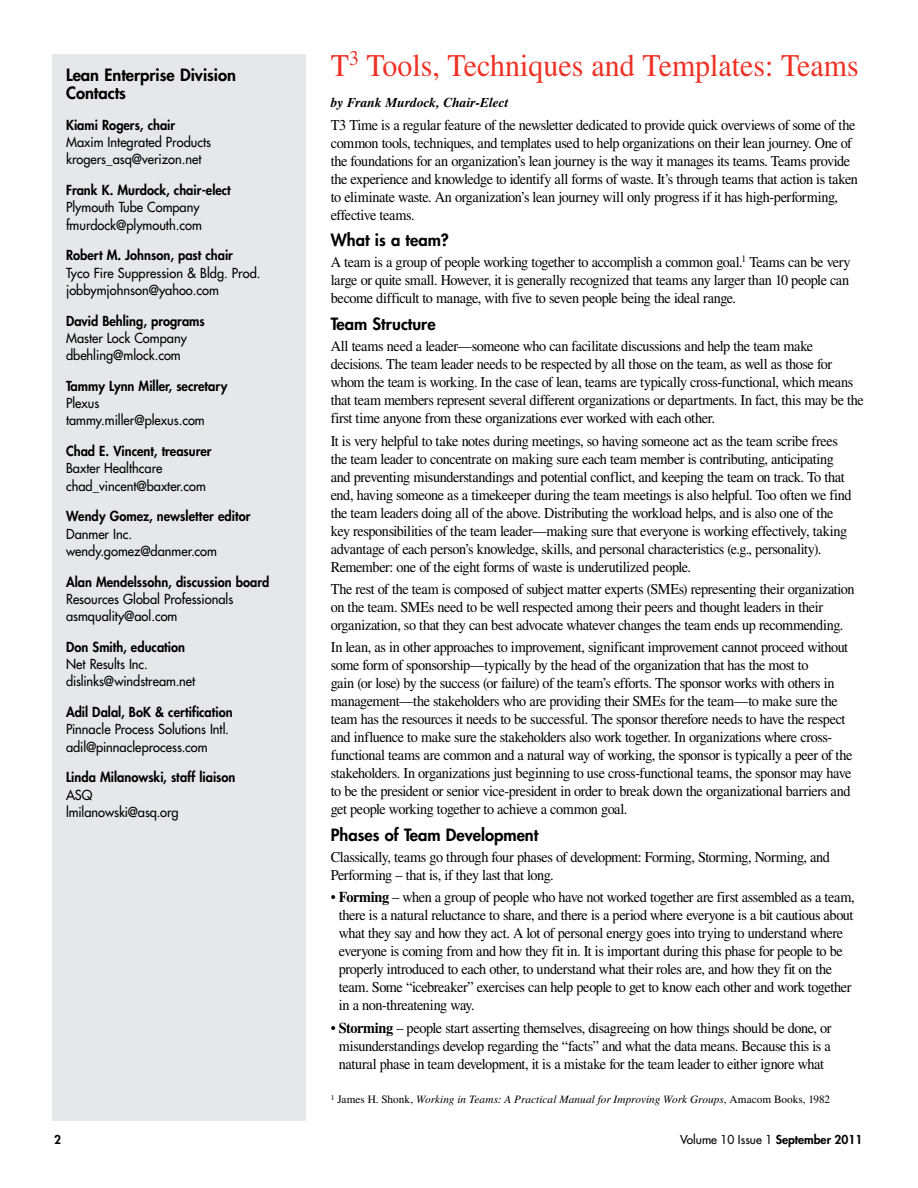
<style>
.page{position:relative;width:918px;height:1188px;background:#fff}
.page>*{position:absolute;margin:0;border:0;box-sizing:border-box;transform-origin:0 0}
.t1{font:31.5px "Times LT Std";color:#ee3124;scale:.95 1}
.t2{font:800 16.5px/18px "Futura Std";color:#000}
.t3{font:15px/18px "Times LT Std";letter-spacing:-.03em;color:#000;scale:.95 1}
.t4{font:500 13.5px/17.2px "Futura Std";color:#000;scale:.95 1}
.t5{font:800 13.5px "Futura Std";color:#000;scale:.95 1}
.t6{font:italic 700 13.5px "Times LT Std";color:#000}
.t7{font:500 12px "Futura Std";color:#000}
.t8{font:800 12px "Futura Std";color:#000}
.t9{font:italic 11.25px "Times LT Std";color:#000}
.s1{font-weight:700}
.s2{font-style:normal}
.s3{font-weight:800}
</style>
<div class="page">
<div style="left:53px;top:54px;width:253px;height:1066px;background:#e6e7e8"></div>
<p class="t2" style="left:66px;top:66px;width:171px">Lean Enterprise Division<br>Contacts</p>
<p class="t5" style="left:66px;top:116px;width:116px">Kiami Rogers, chair</p>
<p class="t4" style="left:66px;top:134px;width:154px">Maxim Integrated Products krogers_asq@verizon.net</p>
<p class="t5" style="left:66px;top:182px;width:175px">Frank K. Murdock, chair-elect</p>
<p class="t4" style="left:66px;top:199px;width:144px">Plymouth Tube Company fmurdock@plymouth.com</p>
<p class="t5" style="left:66px;top:247px;width:177px">Robert M. Johnson, past chair</p>
<p class="t4" style="left:66px;top:264px;width:206px">Tyco Fire Suppression &amp; Bldg. Prod. jobbymjohnson@yahoo.com</p>
<p class="t5" style="left:66px;top:312px;width:148px">David Behling, programs</p>
<p class="t4" style="left:66px;top:329px;width:129px">Master Lock Company dbehling@mlock.com</p>
<p class="t5" style="left:66px;top:377px;width:171px">Tammy Lynn Miller, secretary</p>
<p class="t4" style="left:66px;top:395px;width:148px">Plexus tammy.miller@plexus.com</p>
<p class="t5" style="left:66px;top:443px;width:155px">Chad E. Vincent, treasurer</p>
<p class="t4" style="left:66px;top:460px;width:149px">Baxter Healthcare chad_vincent@baxter.com</p>
<p class="t5" style="left:66px;top:508px;width:196px">Wendy Gomez, newsletter editor</p>
<p class="t4" style="left:66px;top:525px;width:160px">Danmer Inc. wendy.gomez@danmer.com</p>
<p class="t5" style="left:66px;top:573px;width:215px">Alan Mendelssohn, discussion board</p>
<p class="t4" style="left:66px;top:590px;width:178px">Resources Global Professionals asmquality@aol.com</p>
<p class="t5" style="left:66px;top:638px;width:127px">Don Smith, education</p>
<p class="t4" style="left:66px;top:656px;width:138px">Net Results Inc. dislinks@windstream.net</p>
<p class="t5" style="left:66px;top:704px;width:177px">Adil Dalal, BoK &amp; certification</p>
<p class="t4" style="left:66px;top:721px;width:173px">Pinnacle Process Solutions Intl. adil@pinnacleprocess.com</p>
<p class="t5" style="left:66px;top:769px;width:180px">Linda Milanowski, staff liaison</p>
<p class="t4" style="left:66px;top:786px;width:120px">ASQ lmilanowski@asq.org</p>
<h1 class="t1" style="left:331px;top:47px;width:557px">T<sup>3</sup> Tools, Techniques and Templates: Teams</h1>
<p class="t6" style="left:331px;top:95px;width:179px">by Frank Murdock, Chair-Elect</p>
<p class="t3" style="left:331px;top:115px;width:556px">T3 Time is a regular feature of the newsletter dedicated to provide quick overviews of some of the common tools, techniques, and templates used to help organizations on their lean journey. One of the foundations for an organization’s lean journey is the way it manages its teams. Teams provide the experience and knowledge to identify all forms of waste. It’s through teams that action is taken to eliminate waste. An organization’s lean journey will only progress if it has high-performing, effective teams.</p>
<p class="t2" style="left:331px;top:231px;width:120px">What is a team?</p>
<p class="t3" style="left:331px;top:253px;width:549px;text-align:justify">A team is a group of people working together to accomplish a common goal.<sup>1</sup> Teams can be very large or quite small. However, it is generally recognized that teams any larger than 10 people can become difficult to manage, with five to seven people being the ideal range.</p>
<p class="t2" style="left:331px;top:315px;width:106px">Team Structure</p>
<p class="t3" style="left:331px;top:337px;width:563px">All teams need a leader—someone who can facilitate discussions and help the team make decisions. The team leader needs to be respected by all those on the team, as well as those for whom the team is working. In the case of lean, teams are typically cross-functional, which means that team members represent several different organizations or departments. In fact, this may be the first time anyone from these organizations ever worked with each other.</p>
<p class="t3" style="left:331px;top:432px;width:550px">It is very helpful to take notes during meetings, so having someone act as the team scribe frees the team leader to concentrate on making sure each team member is contributing, anticipating and preventing misunderstandings and potential conflict, and keeping the team on track. To that end, having someone as a timekeeper during the team meetings is also helpful. Too often we find the team leaders doing all of the above. Distributing the workload helps, and is also one of the key responsibilities of the team leader—making sure that everyone is working effectively, taking advantage of each person’s knowledge, skills, and personal characteristics (e.g., personality).<br>Remember: one of the eight forms of waste is underutilized people.</p>
<p class="t3" style="left:331px;top:580px;width:553px">The rest of the team is composed of subject matter experts (SMEs) representing their organization on the team. SMEs need to be well respected among their peers and thought leaders in their organization, so that they can best advocate whatever changes the team ends up recommending.</p>
<p class="t3" style="left:331px;top:638px;width:551px">In lean, as in other approaches to improvement, significant improvement cannot proceed without some form of sponsorship—typically by the head of the organization that has the most to<br>gain (or lose) by the success (or failure) of the team’s efforts. The sponsor works with others in management—the stakeholders who are providing their SMEs for the team—to make sure the team has the resources it needs to be successful. The sponsor therefore needs to have the respect and influence to make sure the stakeholders also work together. In organizations where cross&shy;functional teams are common and a natural way of working, the sponsor is typically a peer of the stakeholders. In organizations just beginning to use cross-functional teams, the sponsor may have to be the president or senior vice-president in order to break down the organizational barriers and get people working together to achieve a common goal.</p>
<p class="t2" style="left:331px;top:826px;width:209px">Phases of Team Development</p>
<p class="t3" style="left:331px;top:848px;width:527px">Classically, teams go through four phases of development: Forming, Storming, Norming, and<br>Performing – that is, if they last that long.</p>
<p class="t3" style="left:339px;top:888px;width:545px;text-indent:-8px">• <span class="s1">Forming</span> – when a group of people who have not worked together are first assembled as a team, there is a natural reluctance to share, and there is a period where everyone is a bit cautious about what they say and how they act. A lot of personal energy goes into trying to understand where everyone is coming from and how they fit in. It is important during this phase for people to be properly introduced to each other, to understand what their roles are, and how they fit on the team. Some “icebreaker” exercises can help people to get to know each other and work together in a non-threatening way.</p>
<p class="t3" style="left:331px;top:1019px;width:529px;text-align:center">• <span class="s1">Storming</span> – people start asserting themselves, disagreeing on how things should be done, or misunderstandings develop regarding the “facts” and what the data means. Because this is a natural phase in team development, it is a mistake for the team leader to either ignore what</p>
<p class="t9" style="left:331px;top:1093px;width:501px"><sup>1</sup> <span class="s2">James H. Shonk,</span> Working in Teams: A Practical Manual for Improving Work Groups<span class="s2">, Amacom Books, 1982</span></p>
<p class="t8" style="left:54px;top:1132px;width:8px">2</p>
<p class="t7" style="left:680px;top:1132px;width:184px">Volume 10 Issue 1 <span class="s3">September 2011</span></p>
</div>
